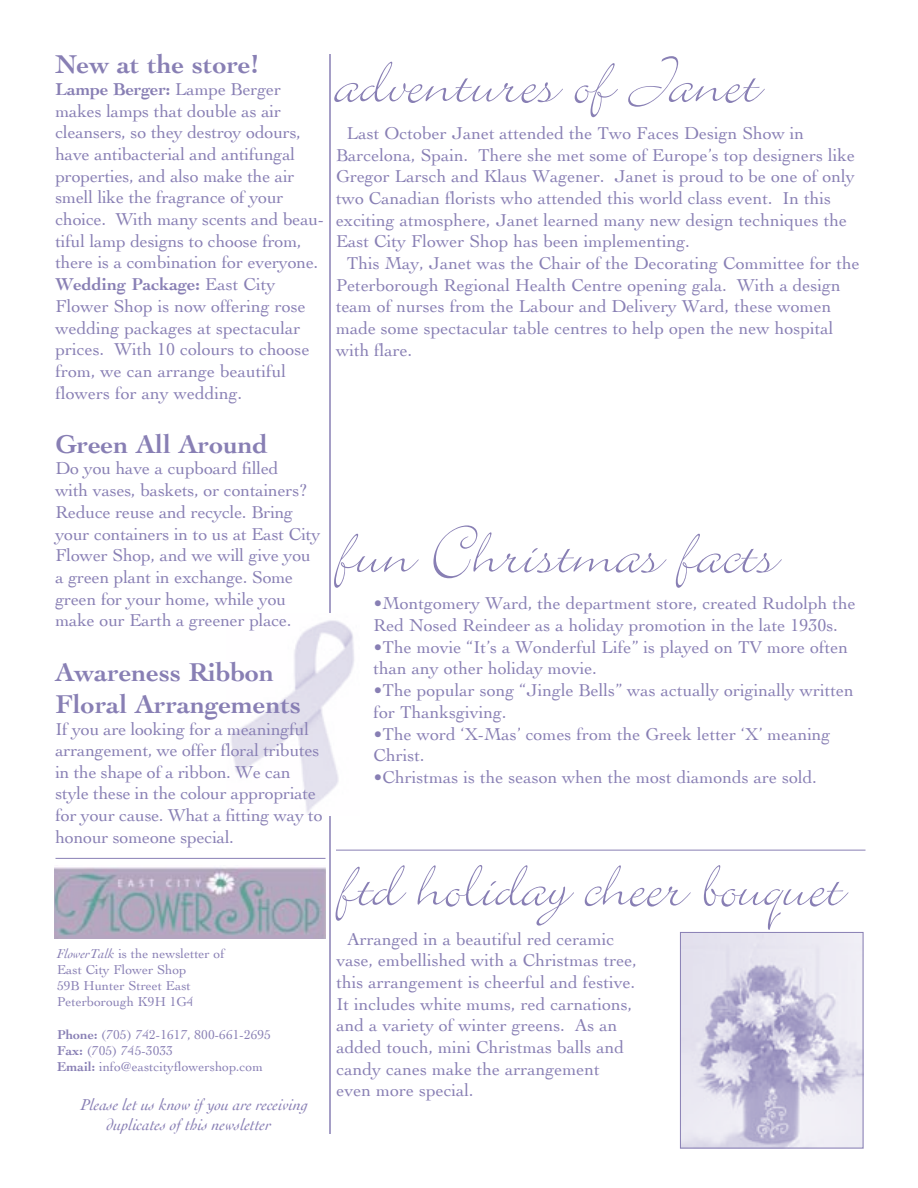
<style>
.page{position:relative;width:918px;height:1188px;background:#fff}
.page>*{position:absolute;margin:0;border:0;box-sizing:border-box;transform-origin:0 0}
.Headline{font:75px "Bickley Script Let Plain";color:#887fb4}
.side_headline{font:700 27px/32.5px "Cochin";color:#887fb4}
.body_text_no_indent{font:18px/21.8px "Cochin";color:#887fb4}
.body_text{font:18px/21.8px "Cochin";color:#887fb4}
.body_text-2{font:italic 16.5px/20px "Cochin";color:#887fb4}
.body_text_no_indent-2{font:13.5px "Cochin";color:#887fb4}
.s1{font-weight:700}
.s2{font-style:italic}
</style>
<div class="page">
<hr style="left:56px;top:858px;width:270px;height:1px;background:#887fb4">
<img style="left:54px;top:867px;width:272px;height:72px">
<hr style="left:330px;top:54px;width:1px;height:1080px;background:#887fb4">
<hr style="left:336px;top:850px;width:530px;height:1px;background:#887fb4">
<img style="left:682px;top:934px;width:179px;height:212px">
<div style="left:680px;top:932px;width:183px;height:216px;border:1px solid #887fb4"></div>
<img style="left:231px;top:614px;width:123px;height:202px">
<p class="side_headline" style="left:56px;top:48px;width:204px">New at the store!</p>
<p class="body_text_no_indent" style="left:56px;top:78px;width:270px"><span class="s1">Lampe Berger:</span> Lampe Berger makes lamps that double as air cleansers, so they destroy odours, have antibacterial and antifungal properties, and also make the air smell like the fragrance of your choice. With many scents and beau&shy;tiful lamp designs to choose from, there is a combination for everyone.</p>
<p class="body_text_no_indent" style="left:56px;top:273px;width:256px"><span class="s1">Wedding Package:</span> East City<br>Flower Shop is now offering rose wedding packages at spectacular prices. With 10 colours to choose from, we can arrange beautiful flowers for any wedding.</p>
<p class="side_headline" style="left:56px;top:428px;width:214px">Green All Around</p>
<p class="body_text_no_indent" style="left:56px;top:458px;width:266px">Do you have a cupboard filled<br>with vases, baskets, or containers?<br>Reduce reuse and recycle. Bring your containers in to us at East City<br>Flower Shop, and we will give you a green plant in exchange. Some green for your home, while you make our Earth a greener place.</p>
<p class="side_headline" style="left:56px;top:655px;width:247px">Awareness Ribbon<br>Floral Arrangements</p>
<p class="body_text" style="left:56px;top:718px;width:269px">If you are looking for a meaningful arrangement, we offer floral tributes in the shape of a ribbon. We can style these in the colour appropriate for your cause. What a fitting way to honour someone special.</p>
<p class="body_text_no_indent-2" style="left:57px;top:946px;width:169px"><span class="s2">FlowerTalk</span> is the newsletter of</p>
<p class="body_text_no_indent-2" style="left:57px;top:962px;width:131px">East City Flower Shop</p>
<p class="body_text_no_indent-2" style="left:57px;top:978px;width:135px">59B Hunter Street East</p>
<p class="body_text_no_indent-2" style="left:57px;top:994px;width:138px">Peterborough K9H 1G4</p>
<p class="body_text_no_indent-2" style="left:57px;top:1027px;width:216px"><span class="s1">Phone:</span> (705) 742-1617, 800-661-2695</p>
<p class="body_text_no_indent-2" style="left:57px;top:1043px;width:117px"><span class="s1">Fax:</span> (705) 745-3033</p>
<p class="body_text_no_indent-2" style="left:57px;top:1059px;width:207px"><span class="s1">Email:</span> info@eastcityflowershop.com</p>
<p class="body_text-2" style="left:107px;top:1094px;width:203px;text-indent:-26px">Please let us know if you are receiving duplicates of this newsletter</p>
<p class="Headline" style="left:336px;top:49px;width:426px">adventures of Janet</p>
<p class="body_text" style="left:336px;top:122px;width:521px;text-indent:11px">Last October Janet attended the Two Faces Design Show in Barcelona, Spain. There she met some of Europe’s top designers like Gregor Larsch and Klaus Wagener. Janet is proud to be one of only two Canadian florists who attended this world class event. In this exciting atmosphere, Janet learned many new design techniques the East City Flower Shop has been implementing.</p>
<p class="body_text" style="left:336px;top:252px;width:525px;text-indent:11px">This May, Janet was the Chair of the Decorating Committee for the Peterborough Regional Health Centre opening gala. With a design team of nurses from the Labour and Delivery Ward, these women made some spectacular table centres to help open the new hospital with flare.</p>
<p class="Headline" style="left:336px;top:520px;width:442px">fun Christmas facts</p>
<p class="body_text_no_indent" style="left:374px;top:593px;width:484px">•Montgomery Ward, the department store, created Rudolph the<br>Red Nosed Reindeer as a holiday promotion in the late 1930s.</p>
<p class="body_text_no_indent" style="left:374px;top:636px;width:476px">•The movie “It’s a Wonderful Life” is played on TV more often than any other holiday movie.</p>
<p class="body_text_no_indent" style="left:374px;top:679px;width:482px">•The popular song “Jingle Bells” was actually originally written for Thanksgiving.</p>
<p class="body_text_no_indent" style="left:374px;top:723px;width:459px">•The word ‘X-Mas’ comes from the Greek letter ‘X’ meaning<br>Christ.</p>
<p class="body_text_no_indent" style="left:374px;top:766px;width:445px">•Christmas is the season when the most diamonds are sold.</p>
<p class="Headline" style="left:338px;top:853px;width:508px">ftd holiday cheer bouquet</p>
<p class="body_text" style="left:336px;top:928px;width:302px;text-indent:11px">Arranged in a beautiful red ceramic vase, embellished with a Christmas tree, this arrangement is cheerful and festive.<br>It includes white mums, red carnations, and a variety of winter greens. As an added touch, mini Christmas balls and candy canes make the arrangement even more special.</p>
</div>
